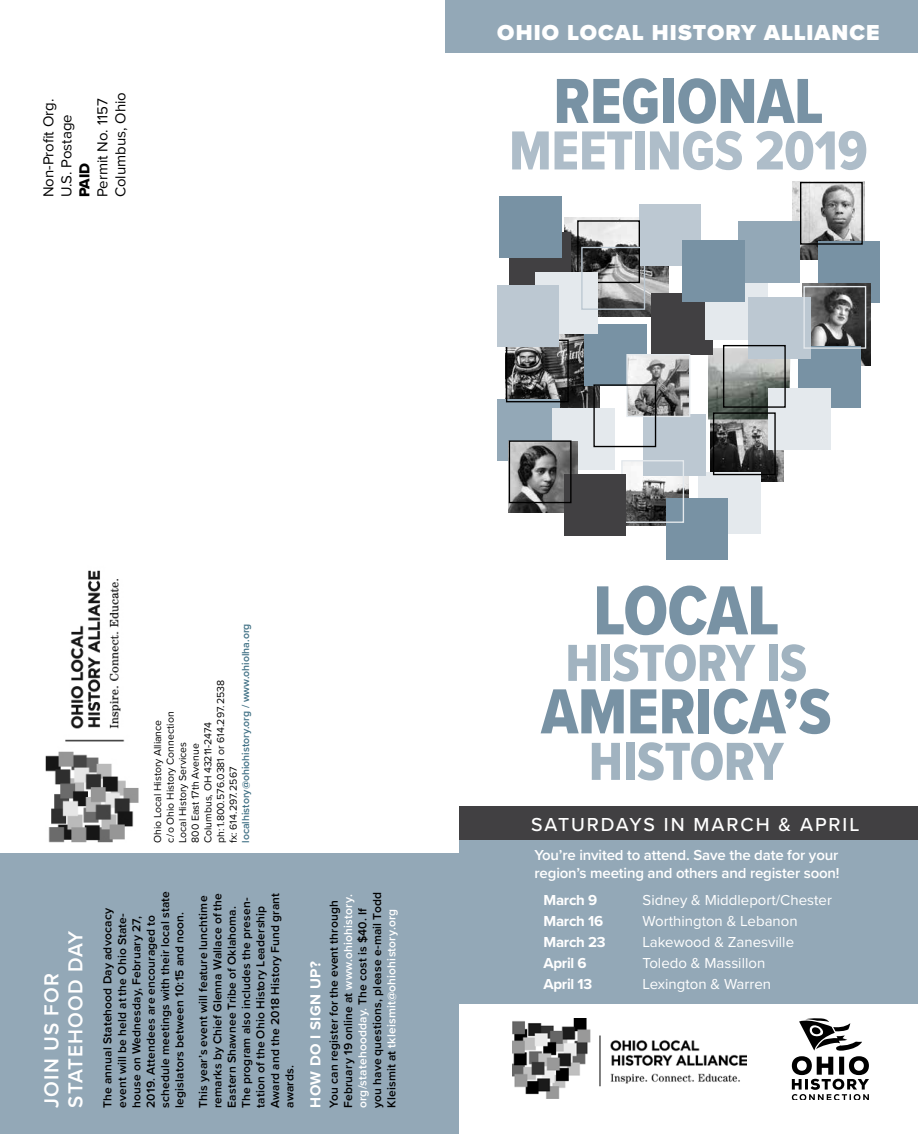
<style>
.page{position:relative;width:918px;height:1134px;background:#fff}
.page>*{position:absolute;margin:0;border:0;box-sizing:border-box;transform-origin:0 0}
.t1{font:72px "Proxima Nova Cond Extrabld";letter-spacing:-.01em;color:#7892a4}
.t2{font:66px "Proxima Nova Cond Extrabld";letter-spacing:-.005em;color:#7892a4}
.t3{font:57px "Proxima Nova Cond Extrabld";letter-spacing:-.005em;color:#aebdc9}
.t4{font:55.5px "Proxima Nova Cond Extrabld";letter-spacing:-.005em;color:#a1b3c0}
.t5{font:54px "Proxima Nova Cond Extrabld";letter-spacing:-.005em;color:#a1b3c0}
.t6{font:900 22.5px "Proxima Nova";letter-spacing:.05em;color:#fff}
.t7{font:600 21px/24px "Proxima Nova";letter-spacing:.05em;color:#fff}
.t8{font:500 19.5px "Proxima Nova";letter-spacing:.1em;color:#fff}
.t9{font:15px "Proxima Nova";color:#fff}
.t10{font:600 15px/18px "Proxima Nova";letter-spacing:-.01em;color:#fff}
.t11{font:15px/18px "Proxima Nova";color:#000}
.t12{font:700 15px "Proxima Nova";letter-spacing:-.02em;color:#fff}
.t13{font:700 15px "Proxima Nova";letter-spacing:.035em;color:#fff}
.t14{font:15px "Proxima Nova Extrabld";color:#000}
.t15{font:600 12px/14.4px "Proxima Nova";letter-spacing:.015em;color:#000}
.t16{font:10.5px/12.6px "Proxima Nova";color:#000}
.t17{font:600 10.5px "Proxima Nova";color:#417185}
.s1{color:#fff}
</style>
<div class="page">
<div style="left:0;top:854px;width:459px;height:280px;background:#93a8b7"></div>
<img style="left:45px;top:570px;width:94px;height:273px">
<img style="left:792px;top:182px;width:73px;height:77px">
<div style="left:818px;top:241px;width:61px;height:62px;background:#7892a4"></div>
<img style="left:565px;top:218px;width:103px;height:98px">
<img style="left:803px;top:283px;width:67px;height:83px">
<div style="left:459px;top:807px;width:459px;height:197px;background:#93a8b7"></div>
<img style="left:623px;top:462px;width:66px;height:64px">
<img style="left:711px;top:419px;width:72px;height:63px">
<img style="left:508px;top:324px;width:92px;height:85px">
<img style="left:708px;top:348px;width:83px;height:71px">
<div style="left:498px;top:399px;width:62px;height:62px;background:#93a8b7"></div>
<div style="left:509px;top:233px;width:61px;height:61px;background:#414042"></div>
<div style="left:651px;top:294px;width:61px;height:61px;background:#414042"></div>
<div style="left:800px;top:182px;width:63px;height:63px;border:1px solid #000"></div>
<div style="left:705px;top:278px;width:63px;height:62px;background:#e4e9ed"></div>
<div style="left:698px;top:472px;width:62px;height:61px;background:#e4e9ed"></div>
<div style="left:639px;top:204px;width:62px;height:62px;background:#bcc8d2"></div>
<div style="left:798px;top:346px;width:63px;height:61px;background:#7892a4"></div>
<div style="left:739px;top:222px;width:61px;height:61px;background:#93a8b7"></div>
<div style="left:682px;top:241px;width:63px;height:61px;background:#7892a4"></div>
<div style="left:748px;top:297px;width:63px;height:62px;background:#bcc8d2"></div>
<div style="left:768px;top:388px;width:62px;height:62px;background:#e4e9ed"></div>
<div style="left:713px;top:412px;width:63px;height:63px;border:1px solid #000"></div>
<div style="left:723px;top:345px;width:63px;height:63px;border:1px solid #000"></div>
<div style="left:643px;top:414px;width:62px;height:61px;background:#bcc8d2"></div>
<div style="left:666px;top:498px;width:61px;height:62px;background:#7892a4"></div>
<div style="left:621px;top:460px;width:63px;height:63px;border:1px solid #e4e9ed"></div>
<div style="left:552px;top:409px;width:63px;height:61px;background:#e4e9ed"></div>
<div style="left:584px;top:325px;width:62px;height:61px;background:#7892a4"></div>
<img style="left:628px;top:356px;width:60px;height:59px">
<div style="left:626px;top:354px;width:64px;height:63px;border:1px solid #e4e9ed"></div>
<div style="left:593px;top:384px;width:63px;height:63px;border:1px solid #000"></div>
<div style="left:499px;top:196px;width:63px;height:62px;background:#7892a4"></div>
<img style="left:509px;top:441px;width:68px;height:71px">
<div style="left:565px;top:474px;width:61px;height:61px;background:#414042"></div>
<div style="left:509px;top:440px;width:63px;height:63px;border:1px solid #000"></div>
<svg style="left:792px;top:1018px;width:77px;height:82px"></svg>
<img style="left:512px;top:1019px;width:235px;height:80px">
<div style="left:803px;top:286px;width:63px;height:63px;border:1px solid #e4e9ed"></div>
<div style="left:446px;top:0;width:472px;height:53px;background:#93a8b7"></div>
<div style="left:459px;top:807px;width:459px;height:33px;background:#414042"></div>
<div style="left:577px;top:220px;width:63px;height:63px;border:1px solid #000"></div>
<div style="left:535px;top:272px;width:62px;height:61px;background:#e4e9ed"></div>
<div style="left:581px;top:247px;width:64px;height:63px;border:1px solid #bcc8d2"></div>
<div style="left:506px;top:340px;width:63px;height:62px;border:1px solid #000"></div>
<div style="left:498px;top:285px;width:61px;height:62px;background:#bcc8d2"></div>
<p class="t11" style="left:93px;top:197px;width:107px;rotate:-90deg">Permit No. 1157<br>Columbus, Ohio</p>
<p class="t11" style="left:39px;top:197px;width:100px;rotate:-90deg">Non-Profit Org.<br>U.S. Postage</p>
<p class="t14" style="left:73px;top:197px;width:36px;rotate:-90deg">PAID</p>
<h3 class="t6" style="left:497px;top:16px;width:384px">OHIO LOCAL HISTORY ALLIANCE</h3>
<h2 class="t2" style="left:553px;top:52px;width:272px">REGIONAL</h2>
<h3 class="t3" style="left:509px;top:109px;width:360px">MEETINGS 2019</h3>
<h3 class="t7" style="left:39px;top:1108px;width:178px;rotate:-90deg">JOIN US FOR<br>STATEHOOD DAY</h3>
<p class="t17" style="left:238px;top:843px;width:221px;rotate:-90deg">localhistory@ohiohistory.org / www.ohiolha.org</p>
<p class="t16" style="left:151px;top:843px;width:165px;rotate:-90deg">Ohio Local History Alliance<br>c/o Ohio History Connection<br>Local History Services<br>800 East 17th Avenue<br>Columbus, OH 43211-2474<br>ph: 1.800.576.0381 or 614.297.2538 fx: 614.297.2567</p>
<p class="t15" style="left:100px;top:1108px;width:218px;rotate:-90deg">The annual Statehood Day advocacy event will be held at the Ohio State&shy;house on Wednesday, February 27, 2019. Attendees are encouraged to schedule meetings with their local state legislators between 10:15 and noon.</p>
<p class="t15" style="left:195px;top:1108px;width:217px;rotate:-90deg">This year’s event will feature lunchtime remarks by Chief Glenna Wallace of the Eastern Shawnee Tribe of Oklahoma.<br>The program also includes the presen&shy;tation of the Ohio History Leadership Award and the 2018 History Fund grant awards.</p>
<p class="t13" style="left:304px;top:1108px;width:149px;rotate:-90deg">HOW DO I SIGN UP?</p>
<p class="t15" style="left:326px;top:1108px;width:217px;rotate:-90deg">You can register for the event through February 19 online at <span class="s1">www.ohiohistory. org/statehoodday.</span> The cost is $40. If you have questions, please e-mail Todd Kleismit at <span class="s1">tkleismit@ohiohistory.org</span></p>
<h1 class="t1" style="left:593px;top:557px;width:188px">LOCAL</h1>
<h3 class="t5" style="left:566px;top:623px;width:243px">HISTORY IS</h3>
<h2 class="t2" style="left:541px;top:663px;width:292px">AMERICA’S</h2>
<h3 class="t4" style="left:589px;top:721px;width:196px">HISTORY</h3>
<h3 class="t8" style="left:531px;top:810px;width:330px">SATURDAYS IN MARCH &amp; APRIL</h3>
<p class="t10" style="left:535px;top:845px;width:307px">You’re invited to attend. Save the date for your region’s meeting and others and register soon!</p>
<p class="t12" style="left:544px;top:888px;width:55px">March 9</p>
<p class="t9" style="left:643px;top:888px;width:191px">Sidney &amp; Middleport/Chester</p>
<p class="t12" style="left:544px;top:909px;width:61px">March 16</p>
<p class="t9" style="left:643px;top:909px;width:157px">Worthington &amp; Lebanon</p>
<p class="t12" style="left:544px;top:930px;width:64px">March 23</p>
<p class="t9" style="left:643px;top:930px;width:153px">Lakewood &amp; Zanesville</p>
<p class="t12" style="left:544px;top:951px;width:45px">April 6</p>
<p class="t9" style="left:643px;top:951px;width:124px">Toledo &amp; Massillon</p>
<p class="t12" style="left:544px;top:972px;width:50px">April 13</p>
<p class="t9" style="left:643px;top:972px;width:130px">Lexington &amp; Warren</p>
</div>
